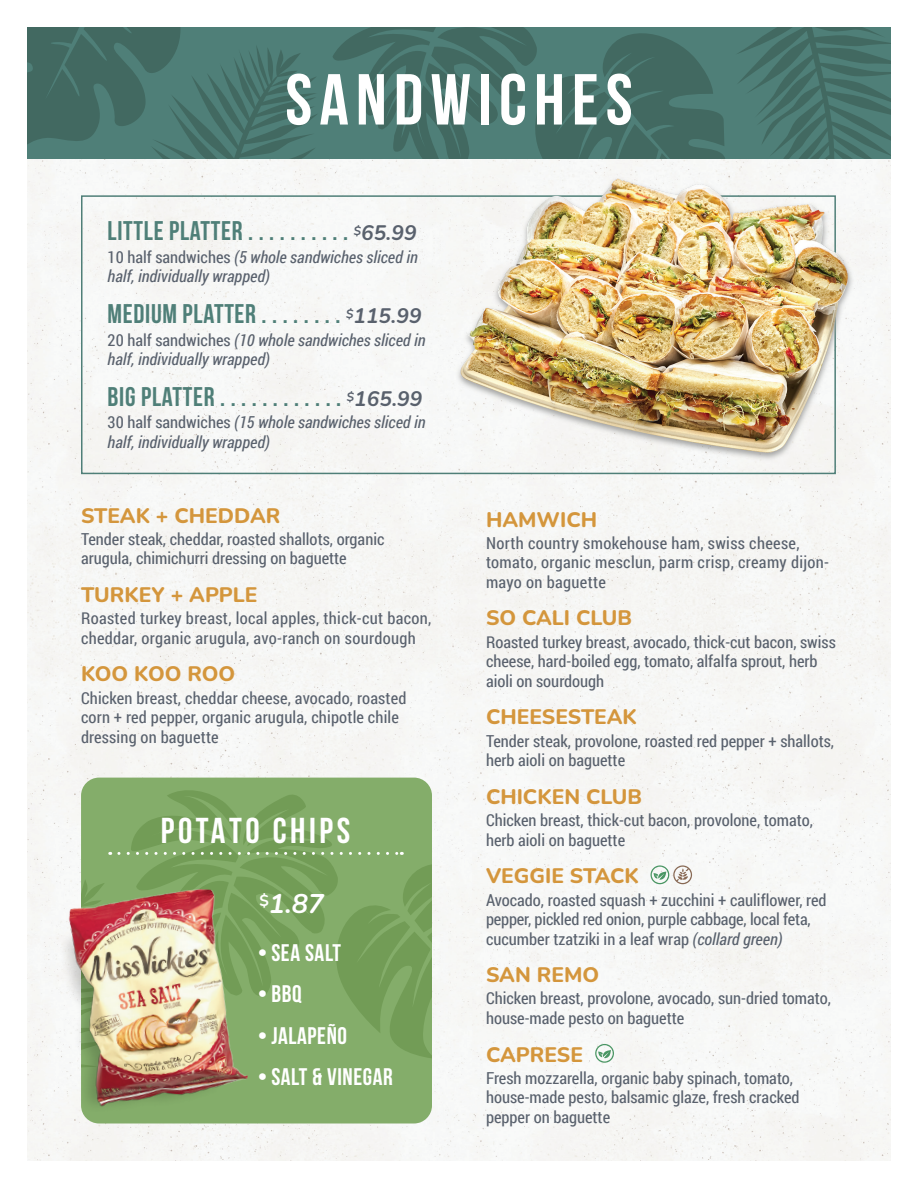
<style>
.page{position:relative;width:918px;height:1188px;background:#fff}
.page>*{position:absolute;margin:0;border:0;box-sizing:border-box;transform-origin:0 0}
.Headline{font:700 72px "Bebas Neue";letter-spacing:.1em;color:#fff}
.Small_Subhead{font:700 36px "Bebas Neue";letter-spacing:.1em;color:#fff}
.Sandwich_Subhead{font:700 27px "Bebas Neue";letter-spacing:.025em;color:#4f7f78}
.Notes{font:italic 700 27px "Nunito";color:#fff}
.t1{font:700 24px "Bebas Neue";letter-spacing:.025em;color:#fff}
.Sandwich_Menu_Item_Title{font:800 21px "Nunito";color:#d4963c}
.Sandwich_Menu_Item{font:16.5px/19.5px "Roboto Condensed";color:#59616d}
.Sandwich_Price_Desc{font:italic 16.5px/19.5px "Roboto Condensed";color:#59616d}
.Sandwich_Menu_Item-2{font:16.5px/19.5px "Roboto Condensed";letter-spacing:.02em;color:#59616d}
.s1{font-family:"Nunito";font-style:italic;font-size:21px;color:#59616d}
.s2{font-style:normal}
.s3{font-style:italic}
</style>
<div class="page">
<div style="left:27px;top:158px;width:864px;height:1003px;background:#f7f7f5"></div>
<svg style="left:27px;top:27px;width:291px;height:131px;background:#48746d"></svg>
<svg style="left:327px;top:27px;width:564px;height:131px;background:#48746c"></svg>
<div style="left:81px;top:195px;width:755px;height:279px;border:2px solid #4f7f78"></div>
<div style="left:81px;top:778px;width:351px;height:346px;background:#84ad6a;border-radius:18px"></div>
<svg style="left:131px;top:790px;width:201px;height:61px"></svg>
<svg style="left:108px;top:851px;width:324px;height:273px"></svg>
<img style="left:456px;top:177px;width:399px;height:285px">
<img style="left:43px;top:877px;width:221px;height:249px">
<svg style="left:651px;top:865px;width:41px;height:19px"></svg>
<svg style="left:595px;top:1044px;width:19px;height:19px"></svg>
<p class="Headline" style="left:285px;top:60px;width:349px">SANDWICHES</p>
<p class="Sandwich_Subhead" style="left:108px;top:216px;width:311px">LITTLE PLATTER . . . . . . . . . . <sup>$</sup><span class="s1">65.99</span></p>
<p class="Sandwich_Price_Desc" style="left:108px;top:246px;width:312px"><span class="s2">10 half sandwiches</span> (5 whole sandwiches sliced in half, individually wrapped)</p>
<p class="Sandwich_Subhead" style="left:108px;top:299px;width:315px">MEDIUM PLATTER . . . . . . . . <sup>$</sup><span class="s1">115.99</span></p>
<p class="Sandwich_Price_Desc" style="left:108px;top:329px;width:319px"><span class="s2">20 half sandwiches</span> (10 whole sandwiches sliced in half, individually wrapped)</p>
<p class="Sandwich_Subhead" style="left:108px;top:382px;width:316px">BIG PLATTER . . . . . . . . . . . . <sup>$</sup><span class="s1">165.99</span></p>
<p class="Sandwich_Price_Desc" style="left:108px;top:412px;width:319px"><span class="s2">30 half sandwiches</span> (15 whole sandwiches sliced in half, individually wrapped)</p>
<p class="Sandwich_Menu_Item_Title" style="left:81px;top:500px;width:201px">STEAK + CHEDDAR</p>
<p class="Sandwich_Menu_Item" style="left:81px;top:529px;width:305px">Tender steak, cheddar, roasted shallots, organic arugula, chimichurri dressing on baguette</p>
<p class="Sandwich_Menu_Item_Title" style="left:81px;top:580px;width:178px">TURKEY + APPLE</p>
<p class="Sandwich_Menu_Item-2" style="left:81px;top:608px;width:352px">Roasted turkey breast, local apples, thick-cut bacon, cheddar, organic arugula, avo-ranch on sourdough</p>
<p class="Sandwich_Menu_Item_Title" style="left:81px;top:659px;width:156px">KOO KOO ROO</p>
<p class="Sandwich_Menu_Item" style="left:81px;top:687px;width:327px">Chicken breast, cheddar cheese, avocado, roasted corn + red pepper, organic arugula, chipotle chile dressing on baguette</p>
<p class="Small_Subhead" style="left:161px;top:811px;width:191px">POTATO CHIPS</p>
<p class="Notes" style="left:259px;top:885px;width:66px"><sup>$</sup>1.87</p>
<p class="t1" style="left:258px;top:940px;width:85px">•SEA SALT</p>
<p class="t1" style="left:258px;top:981px;width:45px">• BBQ</p>
<p class="t1" style="left:258px;top:1022px;width:91px">•JALAPEÑO</p>
<p class="t1" style="left:258px;top:1063px;width:136px">•SALT &amp; VINEGAR</p>
<p class="Sandwich_Menu_Item_Title" style="left:486px;top:504px;width:113px">HAMWICH</p>
<p class="Sandwich_Menu_Item-2" style="left:486px;top:533px;width:345px">North country smokehouse ham, swiss cheese, tomato, organic mesclun, parm crisp, creamy dijon&shy;mayo on baguette</p>
<p class="Sandwich_Menu_Item_Title" style="left:486px;top:603px;width:148px">SO CALI CLUB</p>
<p class="Sandwich_Menu_Item" style="left:486px;top:632px;width:351px">Roasted turkey breast, avocado, thick-cut bacon, swiss cheese, hard-boiled egg, tomato, alfalfa sprout, herb aioli on sourdough</p>
<p class="Sandwich_Menu_Item_Title" style="left:486px;top:702px;width:153px">CHEESESTEAK</p>
<p class="Sandwich_Menu_Item" style="left:486px;top:730px;width:350px">Tender steak, provolone, roasted red pepper + shallots, herb aioli on baguette</p>
<p class="Sandwich_Menu_Item_Title" style="left:486px;top:782px;width:158px">CHICKEN CLUB</p>
<p class="Sandwich_Menu_Item" style="left:486px;top:810px;width:328px">Chicken breast, thick-cut bacon, provolone, tomato, herb aioli on baguette</p>
<p class="Sandwich_Menu_Item_Title" style="left:486px;top:861px;width:154px">VEGGIE STACK</p>
<p class="Sandwich_Menu_Item" style="left:486px;top:889px;width:342px">Avocado, roasted squash + zucchini + cauliflower, red pepper, pickled red onion, purple cabbage, local feta, cucumber tzatziki in a leaf wrap <span class="s3">(collard green)</span></p>
<p class="Sandwich_Menu_Item_Title" style="left:486px;top:960px;width:115px">SAN REMO</p>
<p class="Sandwich_Menu_Item" style="left:486px;top:988px;width:346px">Chicken breast, provolone, avocado, sun-dried tomato, house-made pesto on baguette</p>
<p class="Sandwich_Menu_Item_Title" style="left:486px;top:1039px;width:99px">CAPRESE</p>
<p class="Sandwich_Menu_Item" style="left:486px;top:1068px;width:315px">Fresh mozzarella, organic baby spinach, tomato, house-made pesto, balsamic glaze, fresh cracked pepper on baguette</p>
</div>
